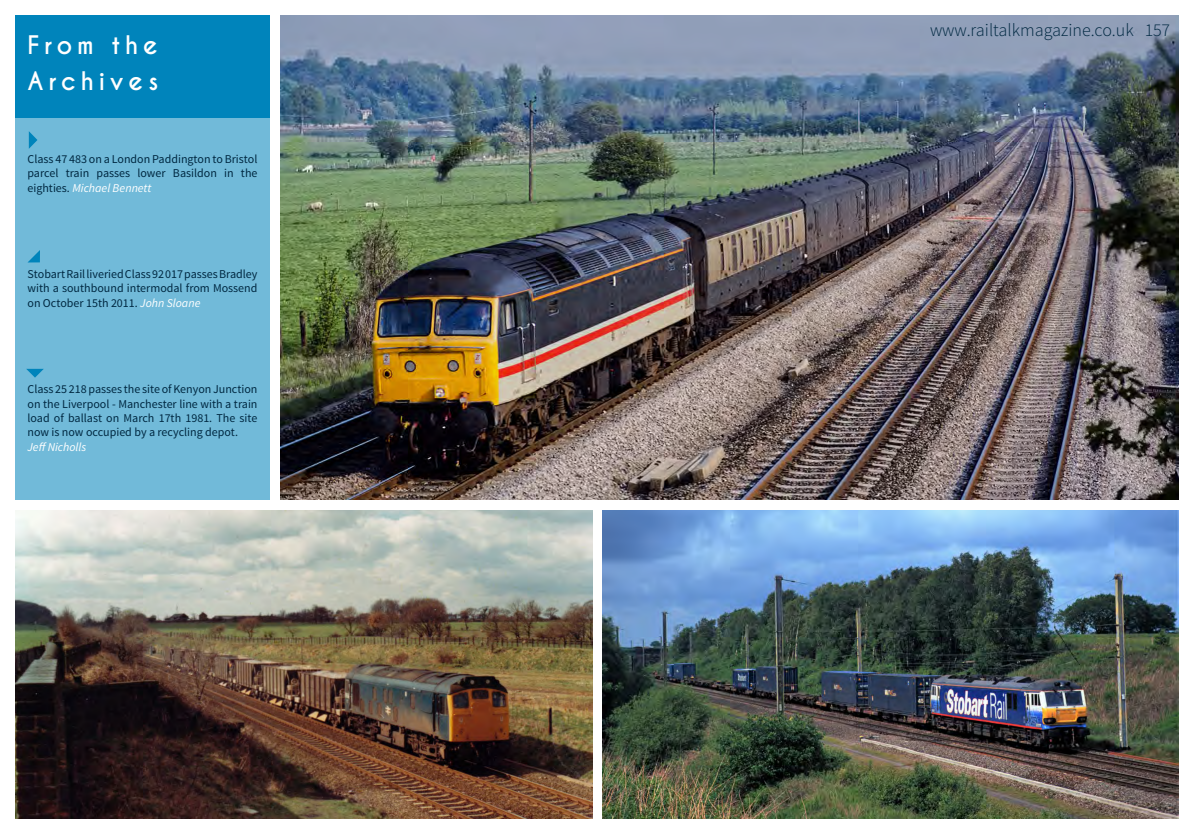
<style>
.page{position:relative;width:1194px;height:834px;background:#fff}
.page>*{position:absolute;margin:0;border:0;box-sizing:border-box;transform-origin:0 0}
.t1{font:700 24px/36px "Caviar Dreams";letter-spacing:.2em;color:#fff}
.t2{font:300 18px "Source Sans Pro";color:#002841}
.t3{font:12px/14.4px "Source Sans Pro";color:#002841;text-align:justify}
.t4{font:italic 12px "Source Sans Pro";color:#fff}
.s1{font-style:italic;color:#fff}
</style>
<div class="page">
<div style="left:15px;top:118px;width:255px;height:382px;background:#71bad9"></div>
<img style="left:280px;top:15px;width:899px;height:485px">
<img style="left:602px;top:510px;width:577px;height:309px">
<img style="left:15px;top:510px;width:577px;height:309px">
<div style="left:15px;top:15px;width:255px;height:103px;background:#0084bb"></div>
<svg style="left:29px;top:131px;width:8px;height:18px"></svg>
<svg style="left:28px;top:250px;width:12px;height:12px"></svg>
<svg style="left:26px;top:369px;width:18px;height:9px"></svg>
<h1 class="t1" style="left:28px;top:28px;width:132px">From the<br>Archives</h1>
<p class="t3" style="left:28px;top:152px;width:232px">Class 47 483 on a London Paddington to Bristol parcel train passes lower Basildon in the eighties. <span class="s1">Michael Bennett</span></p>
<p class="t3" style="left:28px;top:267px;width:232px">Stobart Rail liveried Class 92 017 passes Bradley with a southbound intermodal from Mossend on October 15th 2011. <span class="s1">John Sloane</span></p>
<p class="t3" style="left:28px;top:382px;width:232px">Class 25 218 passes the site of Kenyon Junction on the Liverpool - Manchester line with a train load of ballast on March 17th 1981. The site now is now occupied by a recycling depot.</p>
<p class="t4" style="left:28px;top:439px;width:60px">Jeff Nicholls</p>
<h2 class="t2" style="left:930px;top:19px;width:241px">www.railtalkmagazine.co.uk 157</h2>
</div>
